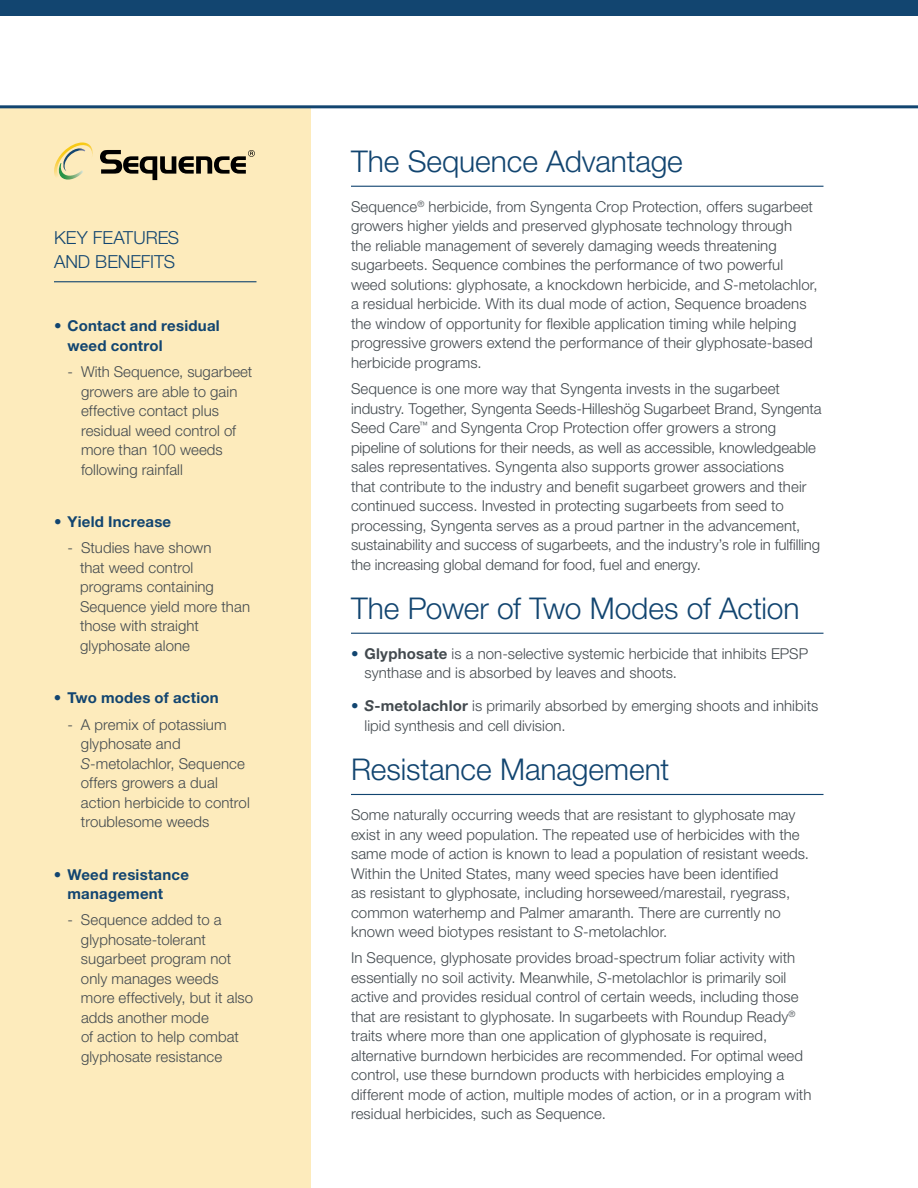
<style>
.page{position:relative;width:918px;height:1188px;background:#fff}
.page>*{position:absolute;margin:0;border:0;box-sizing:border-box;transform-origin:0 0}
.t1{font:300 30px "Helvetica Neue";letter-spacing:-.005em;color:#124570}
.t2{font:300 18px/24px "Helvetica Neue";color:#124570}
.t3{font:300 15px/19.5px "Helvetica Neue";letter-spacing:.005em;color:#434a4f}
.t4{font:700 15px/19.5px "Helvetica Neue";letter-spacing:.015em;color:#124570}
.s1{font-style:italic}
.s2{color:#124570}
.s3{font-weight:700}
.s4{font-weight:700;font-style:italic}
</style>
<div class="page">
<div style="left:0;top:81px;width:310px;height:1107px;background:#fdebbc"></div>
<hr style="left:351px;top:186px;width:473px;height:1px;background:#124570">
<hr style="left:351px;top:633px;width:473px;height:1px;background:#124570">
<hr style="left:351px;top:794px;width:473px;height:1px;background:#124570">
<svg style="left:54px;top:142px;width:39px;height:38px"></svg>
<svg style="left:100px;top:150px;width:155px;height:30px"></svg>
<hr style="left:54px;top:281px;width:202px;height:1px;background:#124570">
<div style="left:0;top:15px;width:918px;height:90px;background:#fff"></div>
<div style="left:0;top:0;width:918px;height:15px;background:#124570"></div>
<hr style="left:0;top:105px;width:918px;height:3px;background:#124570">
<p class="t2" style="left:54px;top:225px;width:61px">Key Features and</p>
<p class="t2" style="left:95px;top:249px;width:23px">Benefits</p>
<p class="t4" style="left:68px;top:316px;width:154px;text-indent:-14px">• Contact and residual weed control</p>
<p class="t3" style="left:81px;top:362px;width:173px;text-indent:-14px">- With Sequence, sugarbeet growers are able to gain effective contact plus residual weed control of more than 100 weeds following rainfall</p>
<p class="t4" style="left:54px;top:512px;width:119px">• Yield Increase</p>
<p class="t3" style="left:80px;top:538px;width:172px;text-indent:-13px">- Studies have shown<br>that weed control programs containing<br>Sequence yield more than those with straight glyphosate alone</p>
<p class="t4" style="left:54px;top:688px;width:166px">• Two modes of action</p>
<p class="t3" style="left:81px;top:714px;width:170px;text-indent:-14px">- A premix of potassium glyphosate and<br><span class="s1">S</span>-metolachlor, Sequence offers growers a dual action herbicide to control troublesome weeds</p>
<p class="t4" style="left:67px;top:864px;width:123px;text-indent:-14px">• Weed resistance management</p>
<p class="t3" style="left:81px;top:910px;width:174px;text-indent:-14px">- Sequence added to a glyphosate-tolerant sugarbeet program not only manages weeds more effectively, but it also adds another mode<br>of action to help combat glyphosate resistance</p>
<h1 class="t1" style="left:351px;top:143px;width:333px">The Sequence Advantage</h1>
<p class="t3" style="left:351px;top:197px;width:468px">Sequence<sup>®</sup> herbicide, from Syngenta Crop Protection, offers sugarbeet growers higher yields and preserved glyphosate technology through<br>the reliable management of severely damaging weeds threatening sugarbeets. Sequence combines the performance of two powerful weed solutions: glyphosate, a knockdown herbicide, and <span class="s1">S</span>-metolachlor, a residual herbicide. With its dual mode of action, Sequence broadens the window of opportunity for flexible application timing while helping progressive growers extend the performance of their glyphosate-based herbicide programs.</p>
<p class="t3" style="left:351px;top:379px;width:472px">Sequence is one more way that Syngenta invests in the sugarbeet industry. Together, Syngenta Seeds-Hilleshög Sugarbeet Brand, Syngenta Seed Care<sup>™</sup> and Syngenta Crop Protection offer growers a strong pipeline of solutions for their needs, as well as accessible, knowledgeable sales representatives. Syngenta also supports grower associations<br>that contribute to the industry and benefit sugarbeet growers and their continued success. Invested in protecting sugarbeets from seed to processing, Syngenta serves as a proud partner in the advancement, sustainability and success of sugarbeets, and the industry’s role in fulfilling the increasing global demand for food, fuel and energy.</p>
<h1 class="t1" style="left:351px;top:590px;width:450px">The Power of Two Modes of Action</h1>
<p class="t3" style="left:364px;top:643px;width:445px;text-indent:-14px"><span class="s2">•</span> <span class="s3">Glyphosate</span> is a non-selective systemic herbicide that inhibits EPSP synthase and is absorbed by leaves and shoots.</p>
<p class="t3" style="left:364px;top:696px;width:455px;text-indent:-14px"><span class="s2">•</span> <span class="s4">S</span><span class="s3">-metolachlor</span> is primarily absorbed by emerging shoots and inhibits lipid synthesis and cell division.</p>
<h1 class="t1" style="left:351px;top:751px;width:320px">Resistance Management</h1>
<p class="t3" style="left:351px;top:805px;width:460px">Some naturally occurring weeds that are resistant to glyphosate may exist in any weed population. The repeated use of herbicides with the same mode of action is known to lead a population of resistant weeds.<br>Within the United States, many weed species have been identified<br>as resistant to glyphosate, including horseweed/marestail, ryegrass, common waterhemp and Palmer amaranth. There are currently no known weed biotypes resistant to <span class="s1">S</span>-metolachlor.</p>
<p class="t3" style="left:351px;top:948px;width:462px">In Sequence, glyphosate provides broad-spectrum foliar activity with essentially no soil activity. Meanwhile, <span class="s1">S</span>-metolachlor is primarily soil active and provides residual control of certain weeds, including those that are resistant to glyphosate. In sugarbeets with Roundup Ready<sup>® </sup>traits where more than one application of glyphosate is required, alternative burndown herbicides are recommended. For optimal weed control, use these burndown products with herbicides employing a different mode of action, multiple modes of action, or in a program with residual herbicides, such as Sequence.</p>
</div>
